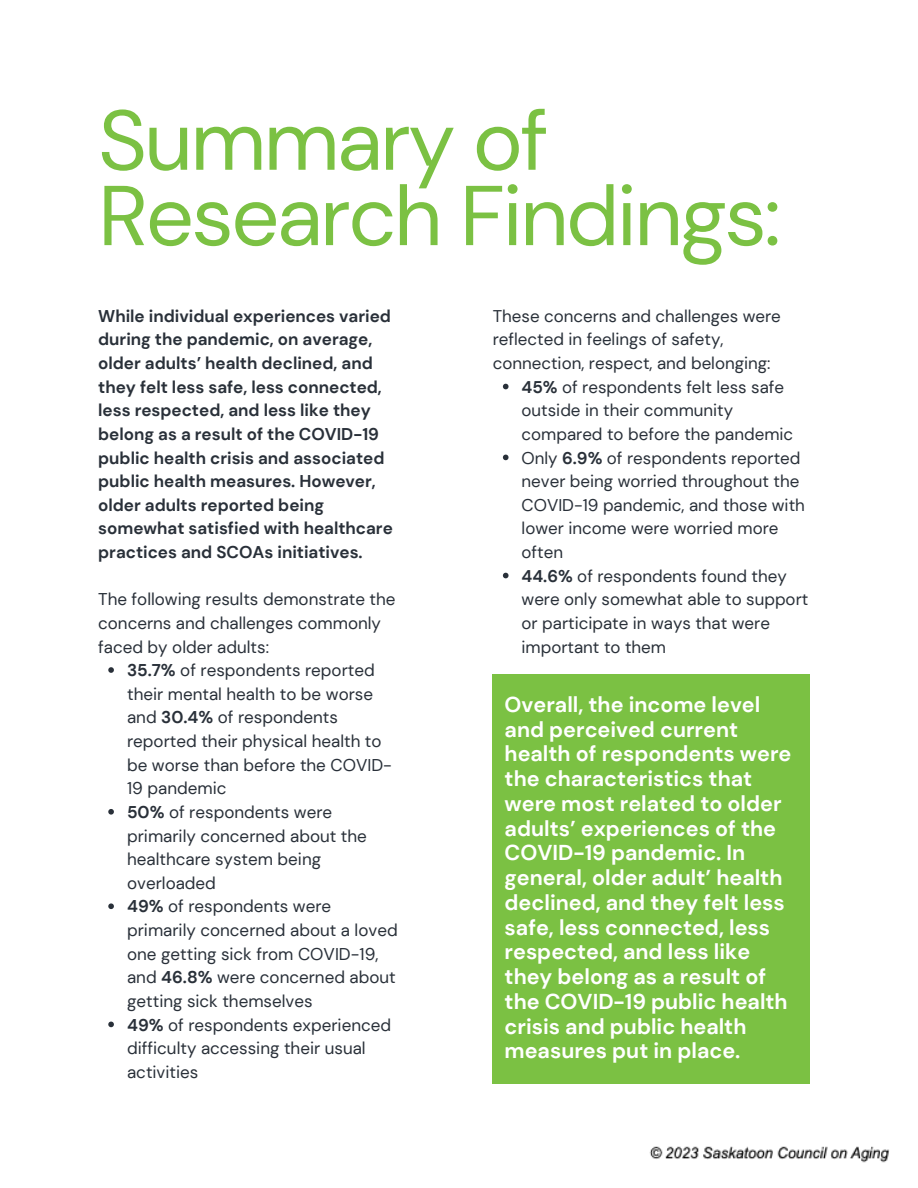
<style>
.page{position:relative;width:918px;height:1188px;background:#fff}
.page>*{position:absolute;margin:0;border:0;box-sizing:border-box;transform-origin:0 0}
.t1{font:84.6px/75.3px "DM Sans";letter-spacing:-.03em;color:#7bc143}
.t2{font:700 21.45px/24.8px "DM Sans";color:#fff}
.t3{font:16.95px/23.7px "DM Sans";color:#293039}
.t4{font:700 16.95px/23.7px "DM Sans";color:#293039}
.s1{font-weight:700}
</style>
<div class="page">
<svg style="left:108px;top:667px;width:6px;height:6px"></svg>
<svg style="left:108px;top:809px;width:6px;height:6px"></svg>
<svg style="left:108px;top:903px;width:6px;height:6px"></svg>
<svg style="left:108px;top:1022px;width:6px;height:5px"></svg>
<div style="left:493px;top:674px;width:317px;height:409px;background:#7bc143"></div>
<svg style="left:503px;top:384px;width:6px;height:5px"></svg>
<svg style="left:503px;top:455px;width:6px;height:5px"></svg>
<svg style="left:503px;top:573px;width:6px;height:5px"></svg>
<img style="left:649px;top:1146px;width:240px;height:17px">
<h1 class="t1" style="left:98px;top:103px;width:684px">Summary of<br>Research Findings:</h1>
<p class="t4" style="left:98px;top:304px;width:296px">While individual experiences varied during the pandemic, on average, older adults’ health declined, and they felt less safe, less connected, less respected, and less like they belong as a result of the COVID-19 public health crisis and associated public health measures. However, older adults reported being somewhat satisfied with healthcare practices and SCOAs initiatives.</p>
<p class="t3" style="left:98px;top:588px;width:299px">The following results demonstrate the concerns and challenges commonly faced by older adults:</p>
<p class="t3" style="left:127px;top:659px;width:272px"><span class="s1">35.7%</span> of respondents reported their mental health to be worse and <span class="s1">30.4%</span> of respondents reported their physical health to be worse than before the COVID-<br>19 pandemic<br><span class="s1">50%</span> of respondents were primarily concerned about the healthcare system being overloaded<br><span class="s1">49%</span> of respondents were primarily concerned about a loved one getting sick from COVID-19, and <span class="s1">46.8%</span> were concerned about getting sick themselves<br><span class="s1">49%</span> of respondents experienced difficulty accessing their usual activities</p>
<p class="t3" style="left:493px;top:304px;width:290px">These concerns and challenges were reflected in feelings of safety, connection, respect, and belonging:</p>
<p class="t3" style="left:522px;top:375px;width:288px"><span class="s1">45%</span> of respondents felt less safe outside in their community compared to before the pandemic<br>Only <span class="s1">6.9%</span> of respondents reported never being worried throughout the<br>COVID-19 pandemic, and those with lower income were worried more often<br><span class="s1">44.6%</span> of respondents found they were only somewhat able to support or participate in ways that were important to them</p>
<p class="t2" style="left:505px;top:692px;width:288px">Overall, the income level and perceived current health of respondents were the characteristics that were most related to older adults’ experiences of the<br>COVID-19 pandemic. In general, older adult’ health declined, and they felt less safe, less connected, less respected, and less like they belong as a result of the COVID-19 public health crisis and public health measures put in place.</p>
</div>
